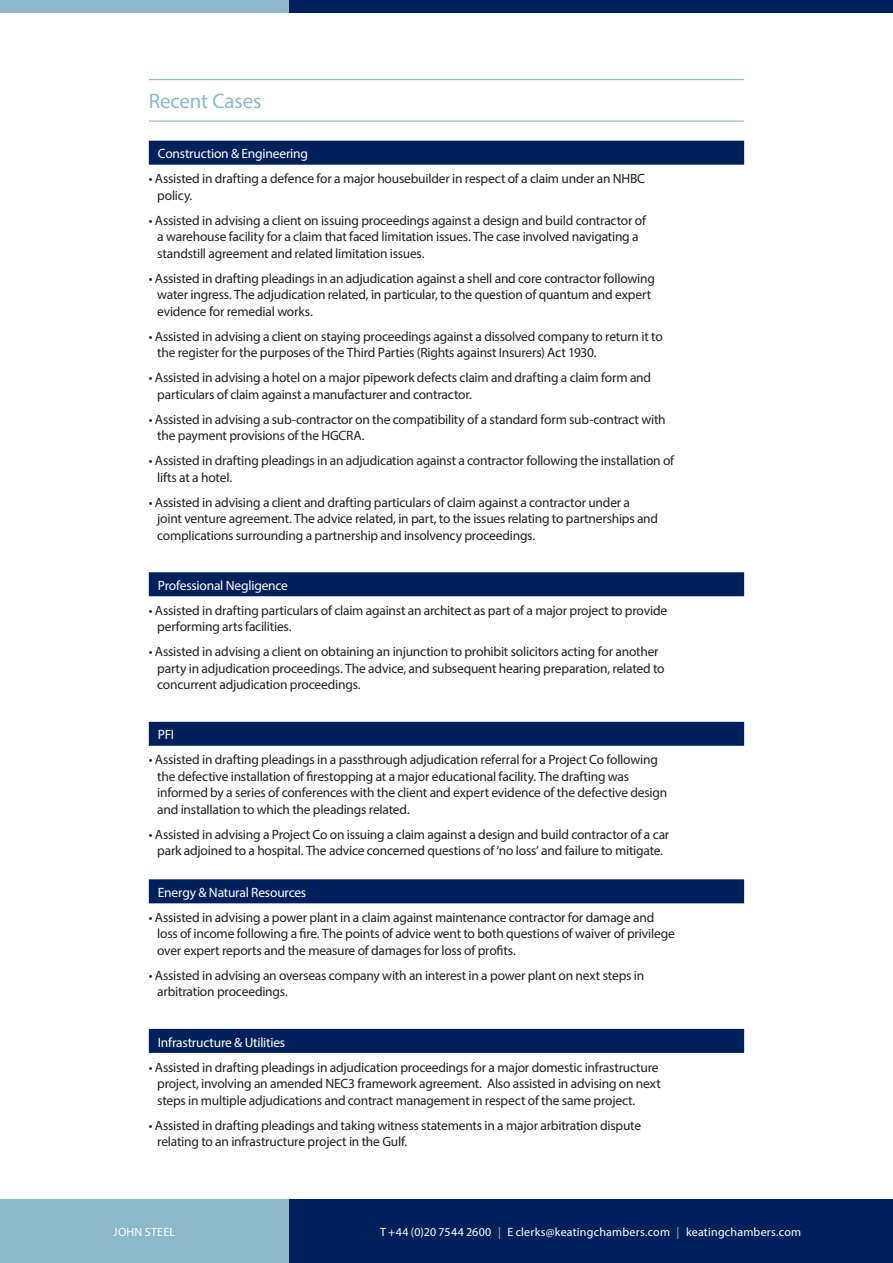
<style>
.page{position:relative;width:893px;height:1263px;background:#fff}
.page>*{position:absolute;margin:0;border:0;box-sizing:border-box;transform-origin:0 0}
.t1{font:21px "Myriad Pro";letter-spacing:-.005em;color:#8db9ca}
.t2{font:13.5px/16.5px "Myriad Pro";letter-spacing:-.015em;color:#231f20}
.t3{font:13.5px "Myriad Pro";letter-spacing:-.015em;color:#fff}
.t4{font:12px "Myriad Pro";letter-spacing:.02em;color:#fff}
.s1{color:#8db9ca}
</style>
<div class="page">
<div style="left:288px;top:1199px;width:605px;height:64px;background:#00205b"></div>
<div style="left:0;top:1199px;width:288px;height:64px;background:#8db9ca"></div>
<div style="left:289px;top:0;width:604px;height:13px;background:#00205b"></div>
<div style="left:0;top:0;width:289px;height:13px;background:#8db9ca"></div>
<hr style="left:149px;top:79px;width:595px;height:1px;background:#8db9ca">
<hr style="left:149px;top:121px;width:595px;height:1px;background:#8db9ca">
<div style="left:149px;top:141px;width:595px;height:24px;background:#00205b"></div>
<div style="left:149px;top:572px;width:595px;height:24px;background:#00205b"></div>
<div style="left:149px;top:722px;width:595px;height:24px;background:#00205b"></div>
<div style="left:149px;top:879px;width:595px;height:24px;background:#00205b"></div>
<div style="left:149px;top:1029px;width:595px;height:24px;background:#00205b"></div>
<p class="t1" style="left:149px;top:88px;width:114px">Recent Cases</p>
<p class="t3" style="left:158px;top:145px;width:152px">Construction &amp; Engineering</p>
<p class="t2" style="left:157px;top:170px;width:489px;text-indent:-8px">• Assisted in drafting a defence for a major housebuilder in respect of a claim under an NHBC policy.</p>
<p class="t2" style="left:157px;top:212px;width:490px;text-indent:-8px">• Assisted in advising a client on issuing proceedings against a design and build contractor of a warehouse facility for a claim that faced limitation issues. The case involved navigating a standstill agreement and related limitation issues.</p>
<p class="t2" style="left:157px;top:270px;width:499px;text-indent:-8px">• Assisted in drafting pleadings in an adjudication against a shell and core contractor following water ingress. The adjudication related, in particular, to the question of quantum and expert evidence for remedial works.</p>
<p class="t2" style="left:157px;top:328px;width:507px;text-indent:-8px">• Assisted in advising a client on staying proceedings against a dissolved company to return it to the register for the purposes of the Third Parties (Rights against Insurers) Act 1930.</p>
<p class="t2" style="left:157px;top:369px;width:495px;text-indent:-8px">• Assisted in advising a hotel on a major pipework defects claim and drafting a claim form and particulars of claim against a manufacturer and contractor.</p>
<p class="t2" style="left:157px;top:411px;width:510px;text-indent:-8px">• Assisted in advising a sub-contractor on the compatibility of a standard form sub-contract with the payment provisions of the HGCRA.</p>
<p class="t2" style="left:157px;top:452px;width:518px;text-indent:-8px">• Assisted in drafting pleadings in an adjudication against a contractor following the installation of lifts at a hotel.</p>
<p class="t2" style="left:157px;top:494px;width:502px;text-indent:-8px">• Assisted in advising a client and drafting particulars of claim against a contractor under a joint venture agreement. The advice related, in part, to the issues relating to partnerships and complications surrounding a partnership and insolvency proceedings.</p>
<p class="t3" style="left:158px;top:577px;width:132px">Professional Negligence</p>
<p class="t2" style="left:157px;top:602px;width:511px;text-indent:-8px">• Assisted in drafting particulars of claim against an architect as part of a major project to provide performing arts facilities.</p>
<p class="t2" style="left:157px;top:643px;width:509px;text-indent:-8px">• Assisted in advising a client on obtaining an injunction to prohibit solicitors acting for another party in adjudication proceedings. The advice, and subsequent hearing preparation, related to concurrent adjudication proceedings.</p>
<p class="t3" style="left:158px;top:726px;width:18px">PFI</p>
<p class="t2" style="left:157px;top:751px;width:511px;text-indent:-8px">• Assisted in drafting pleadings in a passthrough adjudication referral for a Project Co following the defective installation of firestopping at a major educational facility. The drafting was informed by a series of conferences with the client and expert evidence of the defective design and installation to which the pleadings related.</p>
<p class="t2" style="left:149px;top:826px;width:522px;text-align:center">• Assisted in advising a Project Co on issuing a claim against a design and build contractor of a car park adjoined to a hospital. The advice concerned questions of ‘no loss’ and failure to mitigate.</p>
<p class="t3" style="left:158px;top:884px;width:150px">Energy &amp; Natural Resources</p>
<p class="t2" style="left:157px;top:909px;width:519px;text-indent:-8px">• Assisted in advising a power plant in a claim against maintenance contractor for damage and loss of income following a fire. The points of advice went to both questions of waiver of privilege over expert reports and the measure of damages for loss of profits.</p>
<p class="t2" style="left:157px;top:967px;width:488px;text-indent:-8px">• Assisted in advising an overseas company with an interest in a power plant on next steps in arbitration proceedings.</p>
<p class="t3" style="left:158px;top:1034px;width:129px">Infrastructure &amp; Utilities</p>
<p class="t2" style="left:157px;top:1058px;width:505px;text-indent:-8px">• Assisted in drafting pleadings in adjudication proceedings for a major domestic infrastructure project, involving an amended NEC3 framework agreement. Also assisted in advising on next steps in multiple adjudications and contract management in respect of the same project.</p>
<p class="t2" style="left:157px;top:1116px;width:485px;text-indent:-8px">• Assisted in drafting pleadings and taking witness statements in a major arbitration dispute relating to an infrastructure project in the Gulf.</p>
<p class="t4" style="left:113px;top:1224px;width:63px">JOHN STEEL</p>
<p class="t4" style="left:380px;top:1224px;width:423px">T +44 (0)20 7544 2600 <span class="s1">|</span> E clerks@keatingchambers.com <span class="s1">|</span> keatingchambers.com</p>
</div>
